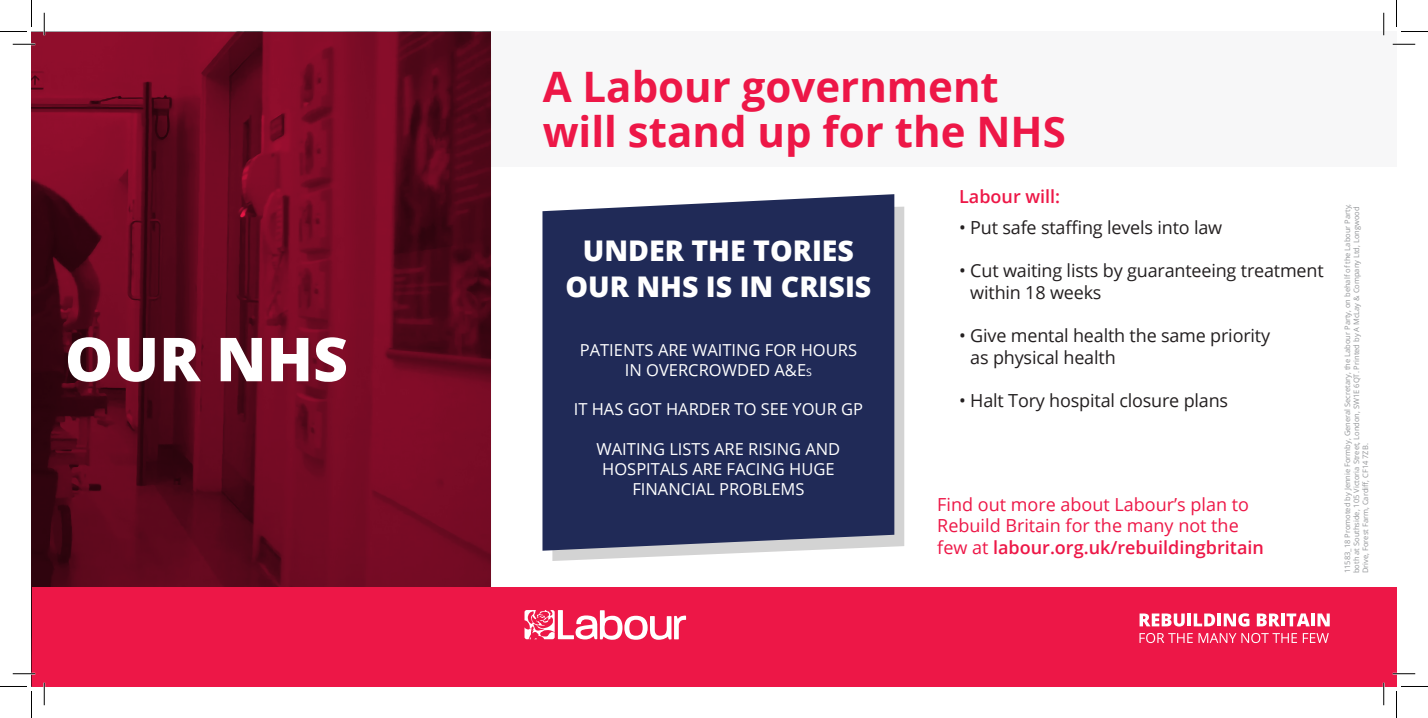
<style>
.page{position:relative;width:1428px;height:718px;background:#fff}
.page>*{position:absolute;margin:0;border:0;box-sizing:border-box;transform-origin:0 0}
.t1{font:800 60.6px "Open Sans";color:#fff}
.t2{font:700 42px/44.4px "Open Sans";color:#ed1747}
.t3{font:800 28.5px/36px "Open Sans";color:#fff;text-align:center}
.t4{font:18px/21.6px "Open Sans";letter-spacing:-.01em;color:#231f20}
.t5{font:18px/21.6px "Open Sans";color:#ed1747}
.t6{font:600 18px "Open Sans";color:#ed1747}
.t7{font:16.5px/19.8px "Open Sans";color:#fff;text-align:center}
.t8{font:7.5px/9px "Open Sans";color:#939598}
.s1{font-size:10.5px}
.s2{font-weight:600}
</style>
<div class="page">
<div style="left:491px;top:31px;width:905px;height:136px;background:#f7f7f8"></div>
<svg style="left:32px;top:32px;width:459px;height:554px;background:#67091f"></svg>
<svg style="left:552px;top:207px;width:352px;height:354px;fill:#d3d3d3"></svg>
<div style="left:542px;top:194px;width:352px;height:357px;background:#202a57"></div>
<div style="left:32px;top:586px;width:1364px;height:100px;background:#ed1747"></div>
<svg style="left:1139px;top:613px;width:46px;height:13px"></svg>
<hr style="left:1187px;top:613px;width:4px;height:13px;background:#fff">
<svg style="left:1194px;top:613px;width:21px;height:13px"></svg>
<hr style="left:1217px;top:613px;width:4px;height:13px;background:#fff">
<svg style="left:1224px;top:613px;width:25px;height:13px"></svg>
<svg style="left:1257px;top:613px;width:23px;height:13px"></svg>
<hr style="left:1281px;top:613px;width:4px;height:13px;background:#fff">
<svg style="left:1286px;top:613px;width:24px;height:13px"></svg>
<hr style="left:1311px;top:613px;width:4px;height:13px;background:#fff">
<svg style="left:1317px;top:613px;width:13px;height:13px"></svg>
<svg style="left:1139px;top:633px;width:158px;height:10px"></svg>
<svg style="left:1303px;top:633px;width:26px;height:10px"></svg>
<svg style="left:524px;top:610px;width:162px;height:30px"></svg>
<hr style="left:13px;top:43px;width:22px;height:2px;background:#fff">
<hr style="left:1393px;top:43px;width:22px;height:2px;background:#fff">
<hr style="left:43px;top:13px;width:2px;height:22px;background:#fff">
<hr style="left:43px;top:683px;width:2px;height:22px;background:#fff">
<hr style="left:1383px;top:13px;width:2px;height:22px;background:#fff">
<hr style="left:1383px;top:683px;width:2px;height:22px;background:#fff">
<svg style="left:13px;top:44px;width:22px;height:1px"></svg>
<svg style="left:1393px;top:44px;width:22px;height:1px"></svg>
<svg style="left:13px;top:673px;width:22px;height:1px"></svg>
<svg style="left:1393px;top:673px;width:22px;height:1px"></svg>
<svg style="left:44px;top:13px;width:1px;height:22px"></svg>
<svg style="left:44px;top:683px;width:1px;height:22px"></svg>
<svg style="left:1383px;top:13px;width:1px;height:22px"></svg>
<svg style="left:1383px;top:683px;width:1px;height:22px"></svg>
<svg style="left:0;top:0;width:32px;height:32px"></svg>
<svg style="left:0;top:686px;width:32px;height:32px"></svg>
<svg style="left:1396px;top:0;width:32px;height:32px"></svg>
<svg style="left:1396px;top:686px;width:32px;height:32px"></svg>
<h1 class="t1" style="left:65px;top:313px;width:285px">OUR NHS</h1>
<h2 class="t2" style="left:543px;top:64px;width:525px">A Labour government will stand up for the NHS</h2>
<h3 class="t3" style="left:565px;top:231px;width:307px">UNDER THE TORIES<br>OUR NHS IS IN CRISIS</h3>
<h3 class="t7" style="left:580px;top:340px;width:279px">PATIENTS ARE WAITING FOR HOURS<br>IN OVERCROWDED A&amp;E<span class="s1">S</span></h3>
<h3 class="t7" style="left:574px;top:399px;width:291px">IT HAS GOT HARDER TO SEE YOUR GP</h3>
<h3 class="t7" style="left:597px;top:439px;width:245px">WAITING LISTS ARE RISING AND<br>HOSPITALS ARE FACING HUGE<br>FINANCIAL PROBLEMS</h3>
<h3 class="t6" style="left:959px;top:184px;width:102px">Labour will:</h3>
<h3 class="t4" style="left:959px;top:216px;width:265px">• Put safe staffing levels into law</h3>
<h3 class="t4" style="left:970px;top:259px;width:355px;text-indent:-11px">• Cut waiting lists by guaranteeing treatment within 18 weeks</h3>
<h3 class="t4" style="left:970px;top:324px;width:301px;text-indent:-11px">• Give mental health the same priority as physical health</h3>
<h3 class="t4" style="left:959px;top:389px;width:270px">• Halt Tory hospital closure plans</h3>
<h3 class="t5" style="left:937px;top:493px;width:328px">Find out more about Labour’s plan to<br>Rebuild Britain for the many not the few at <span class="s2">labour.org.uk/rebuildingbritain</span></h3>
<p class="t8" style="left:1343px;top:573px;width:371px;rotate:-90deg">11583_18 Promoted by Jennie Formby, General Secretary, the Labour Party, on behalf of the Labour Party, both at Southside, 105 Victoria Street, London, SW1E 6QT. Printed by A McLay &amp; Company Ltd, Longwood<br>Drive, Forest Farm, Cardiff, CF14 7ZB.</p>
</div>
